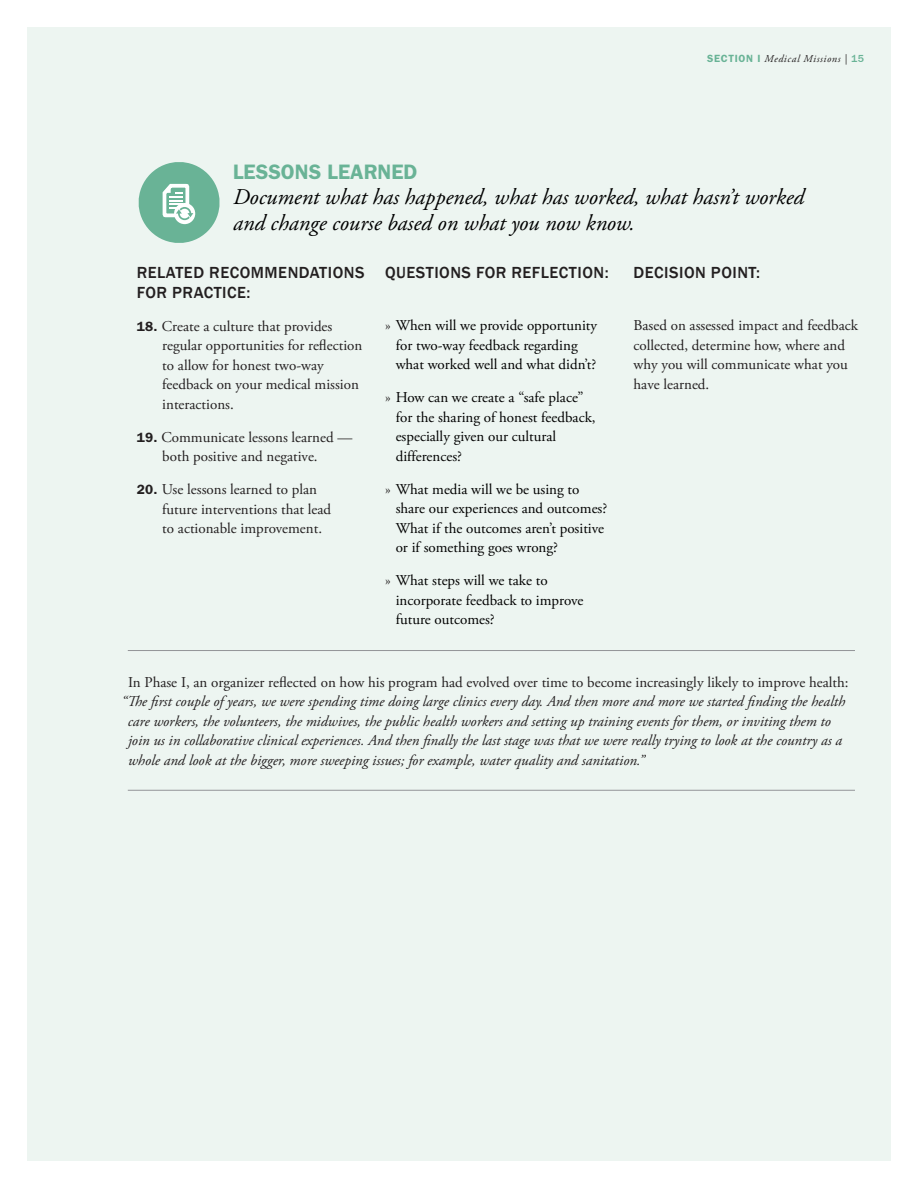
<style>
.page{position:relative;width:918px;height:1188px;background:#fff}
.page>*{position:absolute;margin:0;border:0;box-sizing:border-box;transform-origin:0 0}
.t1{font:italic 22.5px/25.5px "Adobe Garamond Pro";color:#000}
.t2{font:600 21px "Franklin Gothic";color:#69b396}
.t3{font:500 16.5px/19.5px "Franklin Gothic";letter-spacing:.03em;color:#231f20}
.t4{font:15px/19.5px "Adobe Garamond Pro";color:#231f20}
.t5{font:italic 15px/19.5px "Adobe Garamond Pro";color:#231f20}
.t6{font:15px/19.5px "Adobe Garamond Pro";color:#000}
.t7{font:italic 10.5px "Adobe Garamond Pro";letter-spacing:.06em;color:#231f20}
.s1{font-family:"Franklin Gothic";font-weight:600;font-style:normal;color:#69b396}
.s2{font-family:"Franklin Gothic";font-weight:500;font-style:normal;color:#69b396}
.s3{font-family:"Franklin Gothic";font-weight:600;font-size:13.5px}
.s4{color:#231f20}
</style>
<div class="page">
<div style="left:27px;top:27px;width:864px;height:1134px;background:#edf5f1"></div>
<hr style="left:128px;top:650px;width:727px;height:1px;background:#939598">
<hr style="left:128px;top:790px;width:727px;height:1px;background:#939598">
<svg style="left:138px;top:162px;width:82px;height:81px"></svg>
<p class="t7" style="left:707px;top:53px;width:158px"><span class="s1">SE CTION I</span> Medical Missions | <span class="s2">15</span></p>
<h2 class="t2" style="left:233px;top:159px;width:186px">LESSONS LEARNED</h2>
<h1 class="t1" style="left:233px;top:185px;width:573px">Document what has happened, what has worked, what hasn’t worked and change course based on what you now know.</h1>
<p class="t3" style="left:137px;top:263px;width:229px">RELATED RECOMMENDATIONS<br>FOR PRACTICE:</p>
<p class="t4" style="left:162px;top:317px;width:202px;text-indent:-25px"><span class="s3">18.</span> Create a culture that provides regular opportunities for reflection to allow for honest two-way feedback on your medical mission interactions.</p>
<p class="t4" style="left:162px;top:428px;width:192px;text-indent:-26px"><span class="s3">19.</span> Communicate lessons learned — both positive and negative.</p>
<p class="t4" style="left:162px;top:480px;width:170px;text-indent:-25px"><span class="s3">20.</span> Use lessons learned to plan future interventions that lead to actionable improvement.</p>
<p class="t3" style="left:385px;top:263px;width:225px">QUESTIONS FOR REFLECTION:</p>
<p class="t6" style="left:396px;top:316px;width:203px;text-indent:-10px"><span class="s4">»</span> When will we provide opportunity for two-way feedback regarding what worked well and what didn’t?</p>
<p class="t6" style="left:396px;top:388px;width:201px;text-indent:-10px"><span class="s4">»</span> How can we create a “safe place” for the sharing of honest feedback, especially given our cultural differences?</p>
<p class="t6" style="left:396px;top:480px;width:213px;text-indent:-10px"><span class="s4">»</span> What media will we be using to share our experiences and outcomes?<br>What if the outcomes aren’t positive or if something goes wrong?</p>
<p class="t6" style="left:396px;top:571px;width:189px;text-indent:-10px"><span class="s4">»</span> What steps will we take to incorporate feedback to improve future outcomes?</p>
<p class="t3" style="left:634px;top:263px;width:10px">DECISION</p>
<p class="t3" style="left:711px;top:263px;width:21px">POINT</p>
<p class="t3" style="left:756px;top:263px;width:5px">:</p>
<p class="t4" style="left:634px;top:316px;width:226px">Based on assessed impact and feedback collected, determine how, where and why you will communicate what you have learned.</p>
<p class="t4" style="left:128px;top:673px;width:722px">In Phase I, an organizer reflected on how his program had evolved over time to become increasingly likely to improve health:</p>
<p class="t5" style="left:128px;top:692px;width:719px;text-indent:-7px">“The first couple of years, we were spending time doing large clinics every day. And then more and more we started finding the health care workers, the volunteers, the midwives, the public health workers and setting up training events for them, or inviting them to join us in collaborative clinical experiences. And then finally the last stage was that we were really trying to look at the country as a whole and look at the bigger, more sweeping issues; for example, water quality and sanitation.”</p>
</div>
